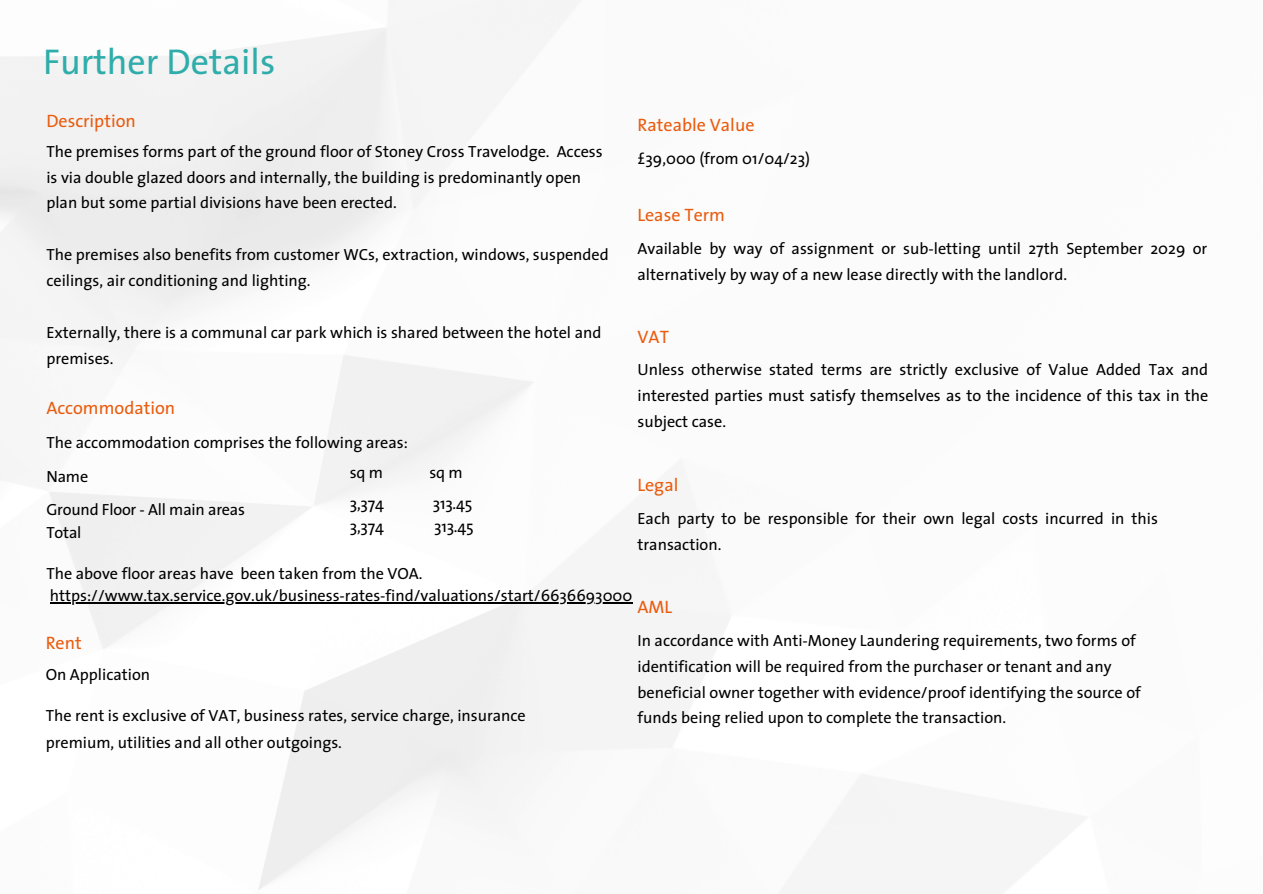
<style>
.page{position:relative;width:1263px;height:894px;background:#fff}
.page>*{position:absolute;margin:0;border:0;box-sizing:border-box;transform-origin:0 0}
.t1{font:36px "The Sans";color:#2fadaa}
.t2{font:18px "The Sans";color:#ea5b0d}
.t3{font:16.2px/25.8px "The Sans";color:#000}
</style>
<div class="page">
<img style="left:0;top:0;width:1080px;height:890px">
<hr style="left:50px;top:602px;width:582px;height:1px;background:#000">
<p class="t1" style="left:43px;top:32px;width:234px">Further Details</p>
<p class="t2" style="left:46px;top:106px;width:91px">Description</p>
<p class="t3" style="left:46px;top:138px;width:558px">The premises forms part of the ground floor of Stoney Cross Travelodge. Access is via double glazed doors and internally, the building is predominantly open plan but some partial divisions have been erected.</p>
<p class="t3" style="left:46px;top:241px;width:564px">The premises also benefits from customer WCs, extraction, windows, suspended ceilings, air conditioning and lighting.</p>
<p class="t3" style="left:46px;top:319px;width:557px">Externally, there is a communal car park which is shared between the hotel and premises.</p>
<p class="t2" style="left:46px;top:393px;width:130px">Accommodation</p>
<p class="t3" style="left:46px;top:429px;width:363px">The accommodation comprises the following areas:</p>
<p class="t2" style="left:637px;top:110px;width:118px">Rateable Value</p>
<p class="t3" style="left:637px;top:145px;width:174px">£39,000 (from 01/04/23)</p>
<p class="t2" style="left:637px;top:200px;width:89px">Lease Term</p>
<p class="t3" style="left:637px;top:235px;width:571px">Available by way of assignment or sub-letting until 27th September 2029 or alternatively by way of a new lease directly with the landlord.</p>
<p class="t2" style="left:637px;top:321px;width:33px">VAT</p>
<p class="t3" style="left:637px;top:356px;width:572px;text-align:justify">Unless otherwise stated terms are strictly exclusive of Value Added Tax and interested parties must satisfy themselves as to the incidence of this tax in the subject case.</p>
<p class="t3" style="left:46px;top:463px;width:43px">Name</p>
<p class="t3" style="left:350px;top:459px;width:35px">sqm</p>
<p class="t3" style="left:430px;top:459px;width:35px">sqm</p>
<p class="t3" style="left:46px;top:496px;width:200px">Ground Floor - All main areas</p>
<p class="t3" style="left:46px;top:518px;width:37px">Total</p>
<p class="t2" style="left:637px;top:470px;width:42px">Legal</p>
<p class="t3" style="left:350px;top:492px;width:36px;line-height:22.5px">3,374<br>3,374</p>
<p class="t3" style="left:433px;top:492px;width:42px;line-height:22.5px">313.45<br>313.45</p>
<p class="t3" style="left:46px;top:561px;width:588px;line-height:22.5px">The above floor areas have been taken from the VOA. https://www.tax.service.gov.uk/business-rates-find/valuations/start/6636693000</p>
<p class="t3" style="left:637px;top:505px;width:522px">Each party to be responsible for their own legal costs incurred in this transaction.</p>
<p class="t2" style="left:637px;top:592px;width:36px">AML</p>
<p class="t2" style="left:46px;top:627px;width:38px">Rent</p>
<p class="t3" style="left:46px;top:661px;width:106px">On Application</p>
<p class="t3" style="left:46px;top:701px;width:482px">The rent is exclusive of VAT, business rates, service charge, insurance</p>
<p class="t3" style="left:46px;top:728px;width:298px">premium, utilities and all other outgoings.</p>
<p class="t3" style="left:637px;top:626px;width:505px">In accordance with Anti-Money Laundering requirements, two forms of identification will be required from the purchaser or tenant and any beneficial owner together with evidence/proof identifying the source of funds being relied upon to complete the transaction.</p>
</div>
